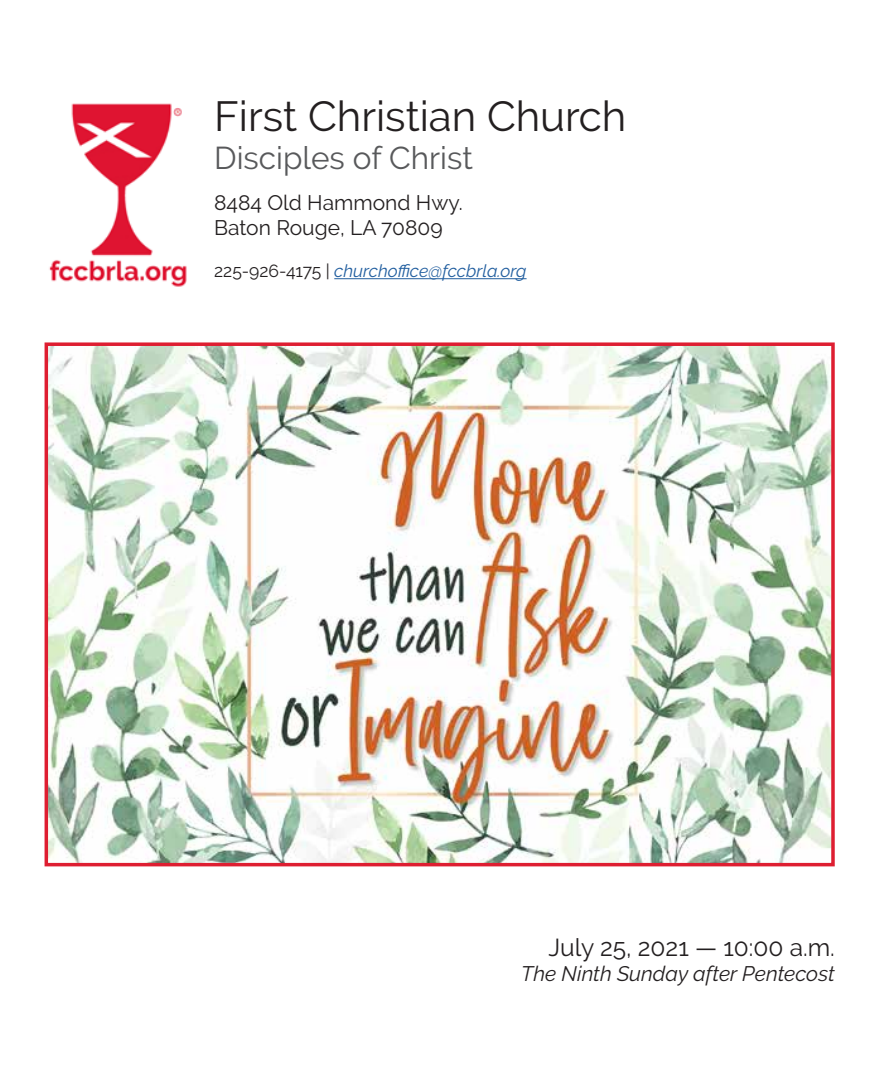
<style>
.page{position:relative;width:882px;height:1071px;background:#fff}
.page>*{position:absolute;margin:0;border:0;box-sizing:border-box;transform-origin:0 0}
.t1{font:42px "Raleway";color:#231f20}
.t2{font:31.5px "Raleway";color:#58595b}
.t3{font:24.5px "Raleway";color:#231f20}
.t4{font:21px/25.2px "Raleway";color:#231f20}
.t5{font:italic 21px "Raleway";color:#231f20}
.t6{font:italic 17.5px "Raleway";color:#215e9f}
.s1{font-style:normal;color:#231f20}
</style>
<div class="page">
<img style="left:50px;top:347px;width:780px;height:514px">
<div style="left:45px;top:342px;width:790px;height:524px;border:4px solid #de1e31"></div>
<img style="left:49px;top:103px;width:138px;height:184px">
<hr style="left:334px;top:278px;width:193px;height:1px;background:#215e9f">
<h1 class="t1" style="left:214px;top:92px;width:414px">First Christian Church</h1>
<h2 class="t2" style="left:214px;top:140px;width:260px">Disciples of Christ</h2>
<p class="t4" style="left:214px;top:190px;width:250px">8484 Old Hammond Hwy.<br>Baton Rouge, LA 70809</p>
<p class="t6" style="left:214px;top:261px;width:314px"><span class="s1">225-926-4175 |</span> churchoffice@fccbrla.org</p>
<h3 class="t3" style="left:548px;top:933px;width:288px">July 25, 2021 — 10:00 a.m.</h3>
<p class="t5" style="left:521px;top:961px;width:315px">The Ninth Sunday after Pentecost</p>
</div>
